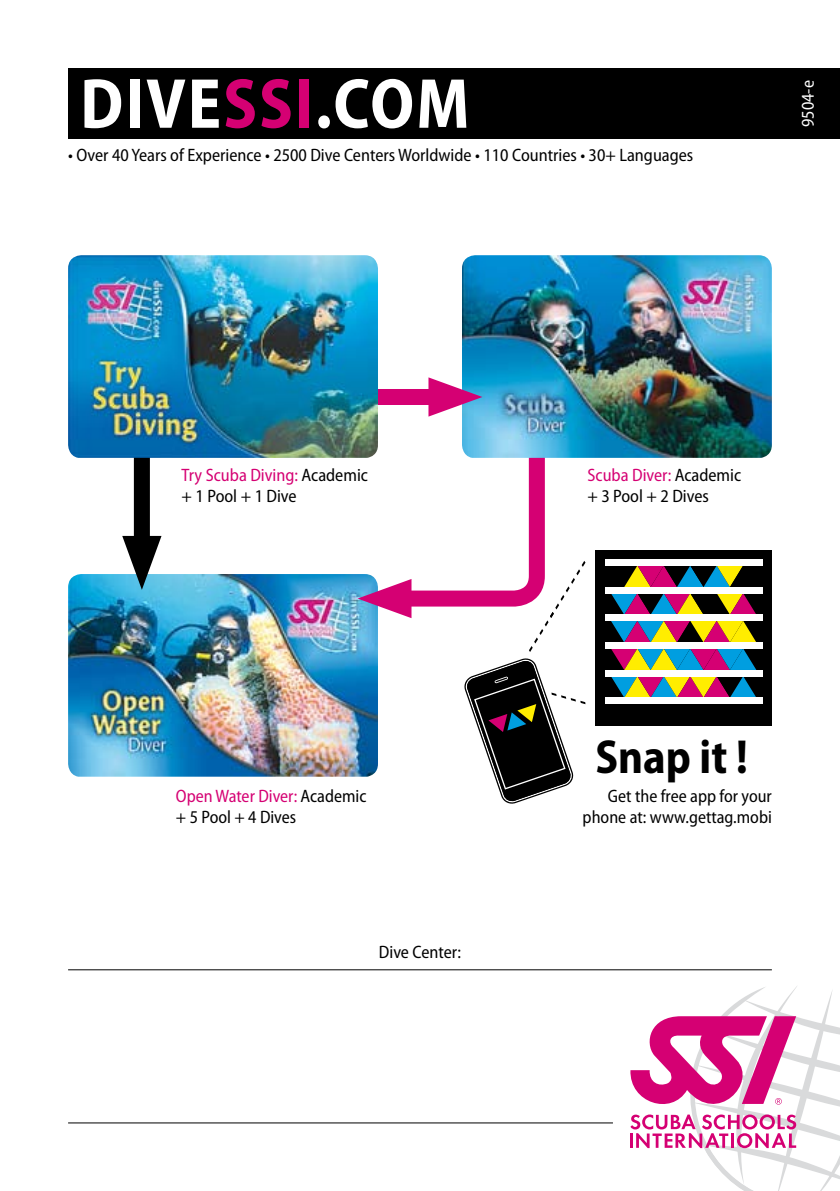
<style>
.page{position:relative;width:840px;height:1191px;background:#fff}
.page>*{position:absolute;margin:0;border:0;box-sizing:border-box;transform-origin:0 0}
.t1{font:700 semi-condensed 71.4px "Myriad Pro";letter-spacing:.03em;color:#fff;scale:.95 1}
.t2{font:700 semi-condensed 48px "Myriad Pro";color:#000;scale:.95 1}
.t3{font:semi-condensed 18px/21px "Myriad Pro";color:#000}
.t4{font:semi-condensed 18px "Myriad Pro";color:#fff}
.s1{color:#d50073}
</style>
<div class="page">
<img style="left:68px;top:574px;width:289px;height:202px">
<div style="left:68px;top:68px;width:771px;height:71px;background:#000"></div>
<svg style="left:630px;top:986px;width:209px;height:205px"></svg>
<hr style="left:68px;top:969px;width:703px;height:1px;background:#000">
<hr style="left:68px;top:1122px;width:544px;height:1px;background:#000">
<div style="left:134px;top:431px;width:16px;height:127px;background:#000"></div>
<svg style="left:122px;top:536px;width:39px;height:54px"></svg>
<img style="left:462px;top:255px;width:309px;height:203px">
<div style="left:357px;top:389px;width:93px;height:16px;background:#d50073"></div>
<svg style="left:428px;top:377px;width:54px;height:39px"></svg>
<img style="left:68px;top:255px;width:310px;height:203px">
<div style="left:595px;top:550px;width:176px;height:175px;background:#000"></div>
<svg style="left:610px;top:676px;width:146px;height:21px"></svg>
<div style="left:604px;top:697px;width:158px;height:7px;background:#fff"></div>
<svg style="left:610px;top:648px;width:146px;height:22px"></svg>
<div style="left:604px;top:670px;width:158px;height:6px;background:#fff"></div>
<svg style="left:611px;top:621px;width:145px;height:21px"></svg>
<div style="left:604px;top:642px;width:158px;height:6px;background:#fff"></div>
<svg style="left:610px;top:593px;width:146px;height:21px"></svg>
<div style="left:604px;top:614px;width:158px;height:7px;background:#fff"></div>
<svg style="left:610px;top:565px;width:146px;height:22px"></svg>
<div style="left:604px;top:587px;width:158px;height:6px;background:#fff"></div>
<div style="left:604px;top:559px;width:158px;height:6px;background:#fff"></div>
<svg style="left:357px;top:432px;width:228px;height:372px"></svg>
<h1 class="t1" style="left:80px;top:64px;width:411px">DIVE<span class="s1">SSI</span>.COM</h1>
<p class="t3" style="left:68px;top:145px;width:626px">• Over 40 Years of Experience • 2500 Dive Centers Worldwide • 110 Countries • 30+ Languages</p>
<p class="t4" style="left:797px;top:127px;width:49px;rotate:-90deg">9504-e</p>
<p class="t3" style="left:181px;top:465px;width:188px"><span class="s1">Try Scuba Diving:</span> Academic + 1 Pool + 1 Dive</p>
<p class="t3" style="left:587px;top:465px;width:155px"><span class="s1">Scuba Diver:</span> Academic + 3 Pool + 2 Dives</p>
<h2 class="t2" style="left:595px;top:730px;width:162px">Snap it !</h2>
<p class="t3" style="left:176px;top:785px;width:192px"><span class="s1">Open Water Diver:</span> Academic + 5 Pool + 4 Dives</p>
<p class="t3" style="left:582px;top:785px;width:191px;text-align:right">Get the free app for your phone at: www.gettag.mobi</p>
<p class="t3" style="left:379px;top:941px;width:83px">Dive Center:</p>
</div>
